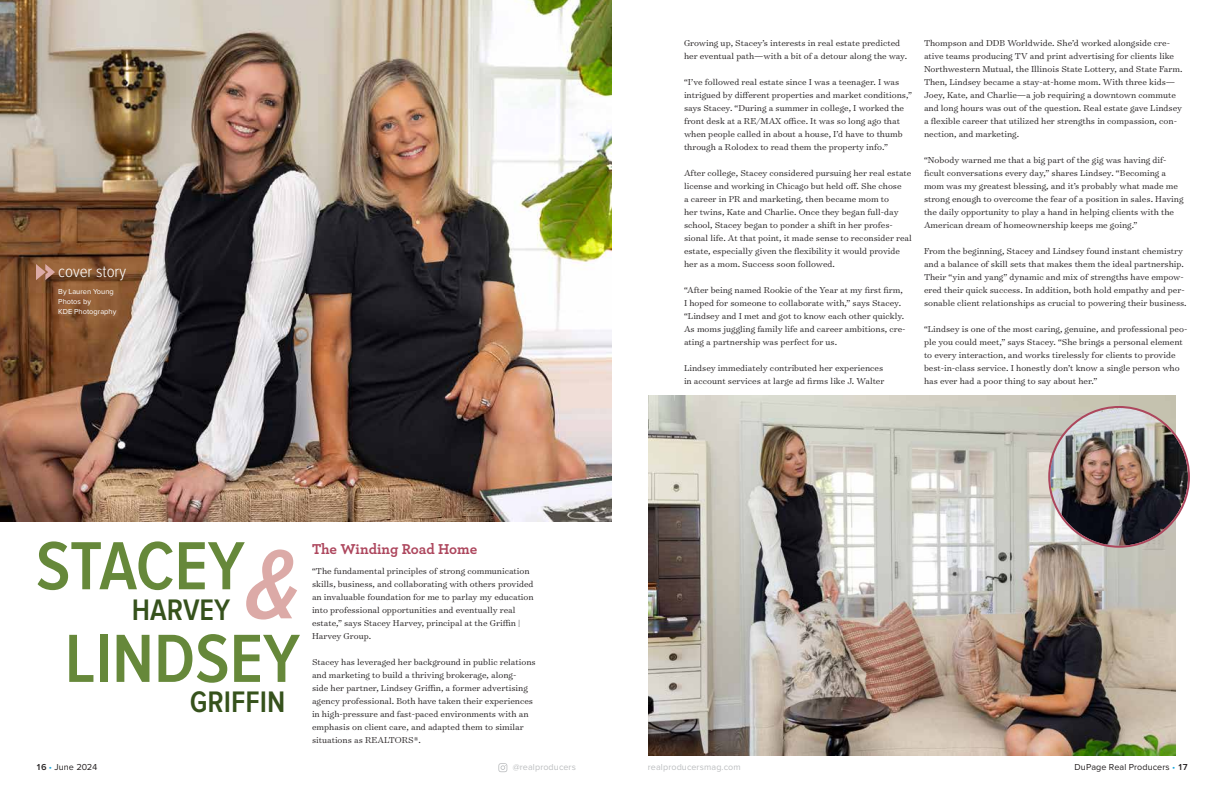
<style>
.page{position:relative;width:1224px;height:792px;background:#fff}
.page>*{position:absolute;margin:0;border:0;box-sizing:border-box;transform-origin:0 0}
.t1{font:italic 600 101.7px "Proxima Nova Cond";color:#dcaaa7}
.t2{font:600 70.6px "Proxima Nova Cond";color:#66883a}
.t3{font:600 30.8px "Proxima Nova Cond";color:#36521c}
.t4{font:300 17px "Proxima Nova Cond";color:#fff}
.t5{font:700 15px "Archer Pro";letter-spacing:-.005em;color:#ad465d}
.t6{font:300 9.8px/13px "Surveyor Text";color:#231f20}
.t7{font:9px "Proxima Nova";letter-spacing:.01em;color:#bcbec0}
.t8{font:9px "Proxima Nova";letter-spacing:.01em;color:#231f20}
.t9{font:7.5px/10px "Proxima Nova";color:#fff}
.s1{font-weight:600}
.s2{color:#19a8e0}
</style>
<div class="page">
<svg style="left:498px;top:763px;width:9px;height:9px"></svg>
<img style="left:0;top:0;width:612px;height:522px">
<svg style="left:36px;top:264px;width:19px;height:16px"></svg>
<img style="left:648px;top:396px;width:528px;height:360px">
<img style="left:1050px;top:408px;width:138px;height:138px;border-radius:69px">
<h3 class="t4" style="left:58px;top:264px;width:69px">cover story</h3>
<p class="t9" style="left:58px;top:287px;width:60px">By Lauren Young<br>Photos by<br>KDE Photography</p>
<h2 class="t2" style="left:36px;top:534px;width:210px">STACEY</h2>
<h3 class="t3" style="left:132px;top:595px;width:100px">HARVEY</h3>
<h1 class="t1" style="left:245px;top:538px;width:56px">&amp;</h1>
<h2 class="t2" style="left:65px;top:626px;width:236px">LINDSEY</h2>
<h3 class="t3" style="left:190px;top:688px;width:97px">GRIFFIN</h3>
<h3 class="t5" style="left:312px;top:537px;width:167px">The Winding Road Home</h3>
<p class="t6" style="left:312px;top:564px;width:223px">“The fundamental principles of strong communication skills, business, and collaborating with others provided an invaluable foundation for me to parlay my education into professional opportunities and eventually real estate,” says Stacey Harvey, principal at the Griffin | Harvey Group.</p>
<p class="t6" style="left:312px;top:655px;width:225px">Stacey has leveraged her background in public relations and marketing to build a thriving brokerage, along-<br>side her partner, Lindsey Griffin, a former advertising agency professional. Both have taken their experiences in high-pressure and fast-paced environments with an emphasis on client care, and adapted them to similar situations as REALTORS®.</p>
<p class="t6" style="left:684px;top:36px;width:225px">Growing up, Stacey’s interests in real estate predicted her eventual path—with a bit of a detour along the way.</p>
<p class="t6" style="left:684px;top:75px;width:230px">“I’ve followed real estate since I was a teenager. I was intrigued by different properties and market conditions,” says Stacey. “During a summer in college, I worked the front desk at a RE/MAX office. It was so long ago that when people called in about a house, I’d have to thumb through a Rolodex to read them the property info.”</p>
<p class="t6" style="left:684px;top:166px;width:229px">After college, Stacey considered pursuing her real estate license and working in Chicago but held off. She chose<br>a career in PR and marketing, then became mom to<br>her twins, Kate and Charlie. Once they began full-day school, Stacey began to ponder a shift in her profes&shy;sional life. At that point, it made sense to reconsider real estate, especially given the flexibility it would provide her as a mom. Success soon followed.</p>
<p class="t6" style="left:684px;top:283px;width:223px">“After being named Rookie of the Year at my first firm, I hoped for someone to collaborate with,” says Stacey. “Lindsey and I met and got to know each other quickly.<br>As moms juggling family life and career ambitions, cre&shy;ating a partnership was perfect for us.</p>
<p class="t6" style="left:684px;top:361px;width:202px">Lindsey immediately contributed her experiences in account services at large ad firms like J. Walter</p>
<p class="t6" style="left:924px;top:36px;width:260px">Thompson and DDB Worldwide. She’d worked alongside cre&shy;ative teams producing TV and print advertising for clients like Northwestern Mutual, the Illinois State Lottery, and State Farm.<br>Then, Lindsey became a stay-at-home mom. With three kids— Joey, Kate, and Charlie—a job requiring a downtown commute and long hours was out of the question. Real estate gave Lindsey a flexible career that utilized her strengths in compassion, con&shy;nection, and marketing.</p>
<p class="t6" style="left:924px;top:153px;width:261px">“Nobody warned me that a big part of the gig was having dif&shy;ficult conversations every day,” shares Lindsey. “Becoming a mom was my greatest blessing, and it’s probably what made me strong enough to overcome the fear of a position in sales. Having the daily opportunity to play a hand in helping clients with the American dream of homeownership keeps me going.”</p>
<p class="t6" style="left:924px;top:244px;width:264px">From the beginning, Stacey and Lindsey found instant chemistry and a balance of skill sets that makes them the ideal partnership.<br>Their “yin and yang” dynamic and mix of strengths have empow&shy;ered their quick success. In addition, both hold empathy and per&shy;sonable client relationships as crucial to powering their business.</p>
<p class="t6" style="left:924px;top:322px;width:265px">“Lindsey is one of the most caring, genuine, and professional peo&shy;ple you could meet,” says Stacey. “She brings a personal element to every interaction, and works tirelessly for clients to provide best-in-class service. I honestly don’t know a single person who has ever had a poor thing to say about her.”</p>
<p class="t8" style="left:36px;top:762px;width:63px"><span class="s1">16</span> <span class="s2">•</span> June 2024</p>
<p class="t7" style="left:513px;top:762px;width:65px">@realproducers</p>
<p class="t7" style="left:648px;top:762px;width:94px">realproducersmag.com</p>
<p class="t8" style="left:1074px;top:762px;width:115px">DuPage Real Producers <span class="s2">•</span> <span class="s1">17</span></p>
</div>
